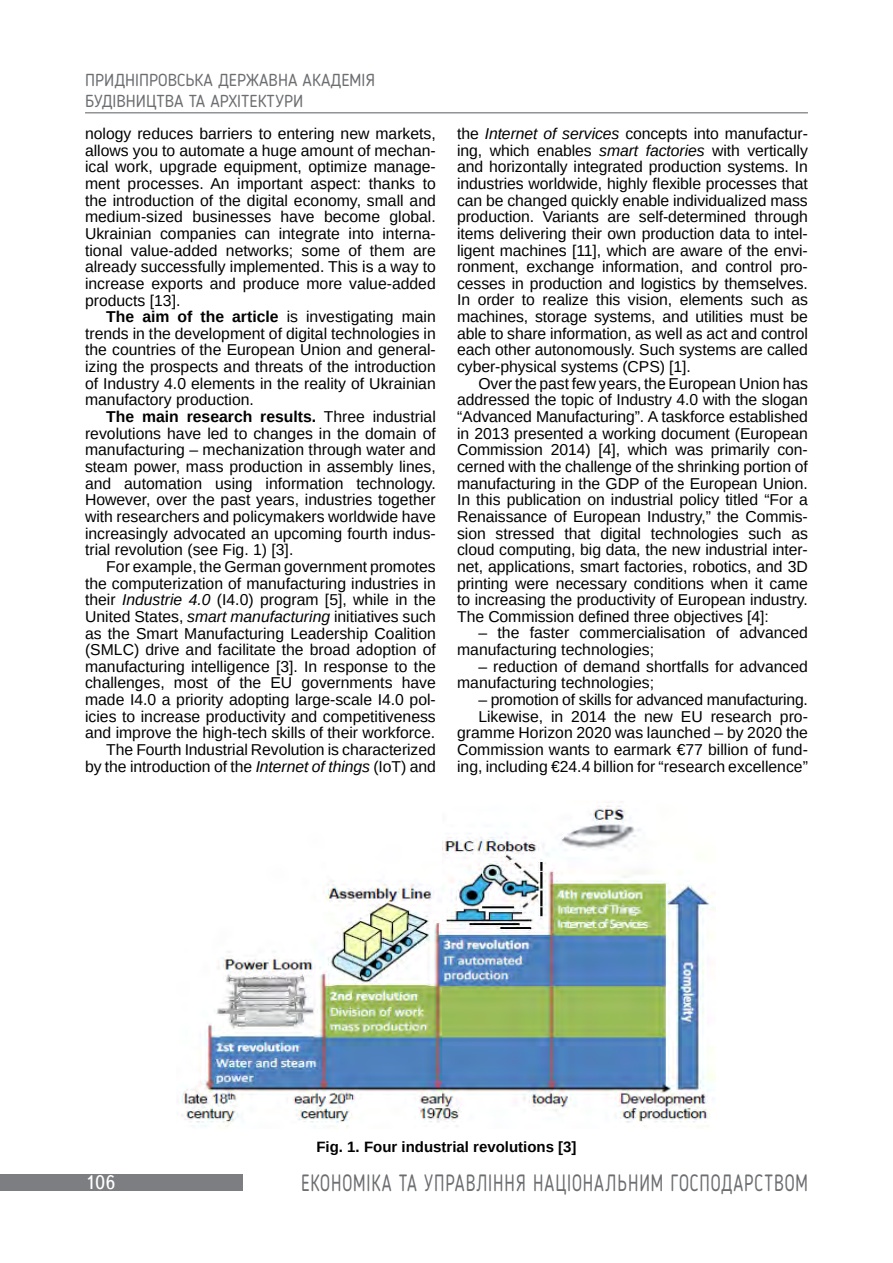
<style>
.page{position:relative;width:893px;height:1263px;background:#fff}
.page>*{position:absolute;margin:0;border:0;box-sizing:border-box;transform-origin:0 0}
.t1{font:23.4px "Blogger Sans";letter-spacing:.05em;color:#6d6e71;scale:.77 1}
.t2{font:19.5px "Ukrainian Text";color:#fff}
.t3{font:17.25px/20.7px "Blogger Sans";color:#6d6e71}
.t4{font:15.75px/16.6px "Arimo";color:#000;text-align:justify}
.t5{font:700 15px "Arimo";color:#000}
.s1{font-weight:700}
.s2{font-style:italic}
</style>
<div class="page">
<hr style="left:85px;top:112px;width:723px;height:1px;background:#6d6e71">
<div style="left:0;top:1173px;width:242px;height:17px;background:#7d7e81"></div>
<img style="left:181px;top:806px;width:534px;height:321px">
<p class="t3" style="left:85px;top:69px;width:291px">ПРИДНІПРОВСЬКА ДЕРЖАВНА АКАДЕМІЯ<br>БУДІВНИЦТВА ТА АРХІТЕКТУРИ</p>
<p class="t4" style="left:85px;top:125px;width:352px">nology reduces barriers to entering new markets, allows you to automate a huge amount of mechan&shy;ical work, upgrade equipment, optimize manage&shy;ment processes. An important aspect: thanks to the introduction of the digital economy, small and medium-sized businesses have become global.<br>Ukrainian companies can integrate into interna&shy;tional value-added networks; some of them are already successfully implemented. This is a way to increase exports and produce more value-added products [13].</p>
<p class="t4" style="left:85px;top:308px;width:352px;text-indent:21px"><span class="s1">The aim of the article</span> is investigating main trends in the development of digital technologies in the countries of the European Union and general&shy;izing the prospects and threats of the introduction of Industry 4.0 elements in the reality of Ukrainian manufactory production.</p>
<p class="t4" style="left:85px;top:408px;width:352px;text-indent:21px"><span class="s1">The main research results.</span> Three industrial revolutions have led to changes in the domain of manufacturing – mechanization through water and steam power, mass production in assembly lines, and automation using information technology.<br>However, over the past years, industries together with researchers and policymakers worldwide have increasingly advocated an upcoming fourth indus&shy;trial revolution (see Fig. 1) [3].</p>
<p class="t4" style="left:85px;top:558px;width:352px;text-align:right">For example, the German government promotes the computerization of manufacturing industries in their <span class="s2">Industrie 4.0</span> (I4.0) program [5], while in the United States, <span class="s2">smart manufacturing</span> initiatives such as the Smart Manufacturing Leadership Coalition (SMLC) drive and facilitate the broad adoption of manufacturing intelligence [3]. In response to the challenges, most of the EU governments have made I4.0 a priority adopting large-scale I4.0 pol&shy;icies to increase productivity and competitiveness and improve the high-tech skills of their workforce.<br>The Fourth Industrial Revolution is characterized<br>by the introduction of the <span class="s2">Internet of things</span> (IoT) and</p>
<p class="t4" style="left:457px;top:125px;width:352px">the <span class="s2">Internet of services</span> concepts into manufactur&shy;ing, which enables <span class="s2">smart factories</span> with vertically and horizontally integrated production systems. In industries worldwide, highly flexible processes that can be changed quickly enable individualized mass production. Variants are self-determined through items delivering their own production data to intel&shy;ligent machines [11], which are aware of the envi&shy;ronment, exchange information, and control pro&shy;cesses in production and logistics by themselves.<br>In order to realize this vision, elements such as machines, storage systems, and utilities must be able to share information, as well as act and control each other autonomously. Such systems are called cyber-physical systems (CPS) [1].</p>
<p class="t4" style="left:457px;top:375px;width:352px;text-indent:21px">Over the past few years, the European Union has addressed the topic of Industry 4.0 with the slogan “Advanced Manufacturing”. A taskforce established in 2013 presented a working document (European Commission 2014) [4], which was primarily con&shy;cerned with the challenge of the shrinking portion of manufacturing in the GDP of the European Union.<br>In this publication on industrial policy titled “For a Renaissance of European Industry,” the Commis&shy;sion stressed that digital technologies such as cloud computing, big data, the new industrial inter&shy;net, applications, smart factories, robotics, and 3D printing were necessary conditions when it came to increasing the productivity of European industry.<br>The Commission defined three objectives [4]:</p>
<p class="t4" style="left:457px;top:625px;width:352px;text-indent:21px">– the faster commercialisation of advanced manufacturing technologies;</p>
<p class="t4" style="left:457px;top:658px;width:352px;text-indent:21px">– reduction of demand shortfalls for advanced manufacturing technologies;</p>
<p class="t4" style="left:457px;top:691px;width:352px;text-align:right">– promotion of skills for advanced manufacturing.<br>Likewise, in 2014 the new EU research pro&shy;gramme Horizon 2020 was launched – by 2020 the Commission wants to earmark €77 billion of fund&shy;ing, including €24.4 billion for “research excellence”</p>
<p class="t5" style="left:316px;top:1136px;width:262px">Fig. 1. Four industrial revolutions [3]</p>
<p class="t2" style="left:85px;top:1172px;width:32px">106</p>
<h1 class="t1" style="left:301px;top:1168px;width:660px">ЕКОНОМІКА ТА УПРАВЛІННЯ НАЦІОНАЛЬНИМ ГОСПОДАРСТВОМ</h1>
</div>
